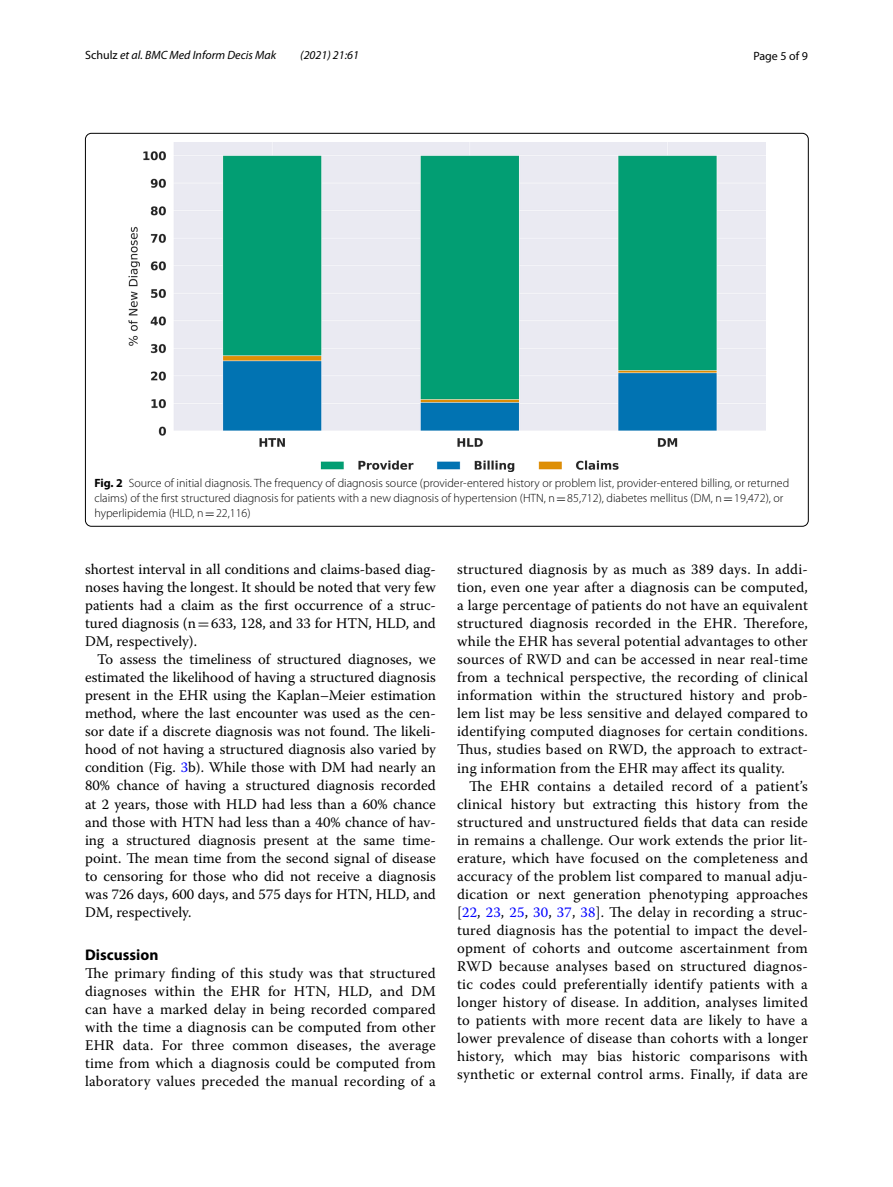
<style>
.page{position:relative;width:893px;height:1187px;background:#fff}
.page>*{position:absolute;margin:0;border:0;box-sizing:border-box;transform-origin:0 0}
.t1{font:700 15.45px "Myriad Pro";color:#000}
.t2{font:14.7px/18px "Warnock Pro";letter-spacing:.01em;color:#000;text-align:justify}
.t3{font:300 12px/15px "Myriad Pro";color:#000}
.t4{font:italic 12px "Myriad Pro";color:#000}
.t5{font:12px "Myriad Pro";color:#000}
.s1{font-style:normal}
.s2{font-weight:700}
.s3{font-family:"MTSY";font-weight:400}
.s4{font-family:"MTSY"}
.s5{color:#00f}
</style>
<div class="page">
<img style="left:128px;top:142px;width:638px;height:329px">
<p class="t4" style="left:85px;top:48px;width:193px"><span class="s1">Schulz</span> et al. BMC Med Inform Decis Mak</p>
<p class="t4" style="left:300px;top:48px;width:60px">(2021) 21:61</p>
<p class="t5" style="left:753px;top:48px;width:56px">Page 5 of 9</p>
<p class="t3" style="left:94px;top:475px;width:696px"><span class="s2">Fig. 2</span> Source of initial diagnosis. The frequency of diagnosis source (provider-entered history or problem list, provider-entered billing, or returned claims) of the first structured diagnosis for patients with a new diagnosis of hypertension (HTN, n<span class="s3">=</span>85,712), diabetes mellitus (DM, n<span class="s3">=</span>19,472), or hyperlipidemia (HLD, n<span class="s3">=</span>22,116)</p>
<p class="t2" style="left:85px;top:560px;width:352px">shortest interval in all conditions and claims-based diag&shy;noses having the longest. It should be noted that very few patients had a claim as the first occurrence of a struc&shy;tured diagnosis (n<span class="s4">=</span>633, 128, and 33 for HTN, HLD, and DM, respectively).</p>
<p class="t2" style="left:85px;top:650px;width:352px;text-indent:12px">To assess the timeliness of structured diagnoses, we estimated the likelihood of having a structured diagnosis present in the EHR using the Kaplan–Meier estimation method, where the last encounter was used as the cen&shy;sor date if a discrete diagnosis was not found. The likeli&shy;hood of not having a structured diagnosis also varied by condition (Fig. <span class="s5">3</span>b). While those with DM had nearly an 80% chance of having a structured diagnosis recorded at 2 years, those with HLD had less than a 60% chance and those with HTN had less than a 40% chance of hav&shy;ing a structured diagnosis present at the same time&shy;point. The mean time from the second signal of disease to censoring for those who did not receive a diagnosis was 726 days, 600 days, and 575 days for HTN, HLD, and DM, respectively.</p>
<p class="t1" style="left:85px;top:945px;width:75px">Discussion</p>
<p class="t2" style="left:85px;top:964px;width:352px">The primary finding of this study was that structured diagnoses within the EHR for HTN, HLD, and DM can have a marked delay in being recorded compared with the time a diagnosis can be computed from other EHR data. For three common diseases, the average time from which a diagnosis could be computed from laboratory values preceded the manual recording of a</p>
<p class="t2" style="left:457px;top:560px;width:352px">structured diagnosis by as much as 389 days. In addi&shy;tion, even one year after a diagnosis can be computed, a large percentage of patients do not have an equivalent structured diagnosis recorded in the EHR. Therefore, while the EHR has several potential advantages to other sources of RWD and can be accessed in near real-time from a technical perspective, the recording of clinical information within the structured history and prob&shy;lem list may be less sensitive and delayed compared to identifying computed diagnoses for certain conditions.<br>Thus, studies based on RWD, the approach to extract&shy;ing information from the EHR may affect its quality.</p>
<p class="t2" style="left:457px;top:776px;width:352px;text-indent:12px">The EHR contains a detailed record of a patient’s clinical history but extracting this history from the structured and unstructured fields that data can reside in remains a challenge. Our work extends the prior lit&shy;erature, which have focused on the completeness and accuracy of the problem list compared to manual adju&shy;dication or next generation phenotyping approaches [<span class="s5">22</span>, <span class="s5">23</span>, <span class="s5">25</span>, <span class="s5">30</span>, <span class="s5">37</span>, <span class="s5">38</span>]. The delay in recording a struc&shy;tured diagnosis has the potential to impact the devel&shy;opment of cohorts and outcome ascertainment from RWD because analyses based on structured diagnos&shy;tic codes could preferentially identify patients with a longer history of disease. In addition, analyses limited to patients with more recent data are likely to have a lower prevalence of disease than cohorts with a longer history, which may bias historic comparisons with synthetic or external control arms. Finally, if data are</p>
</div>
